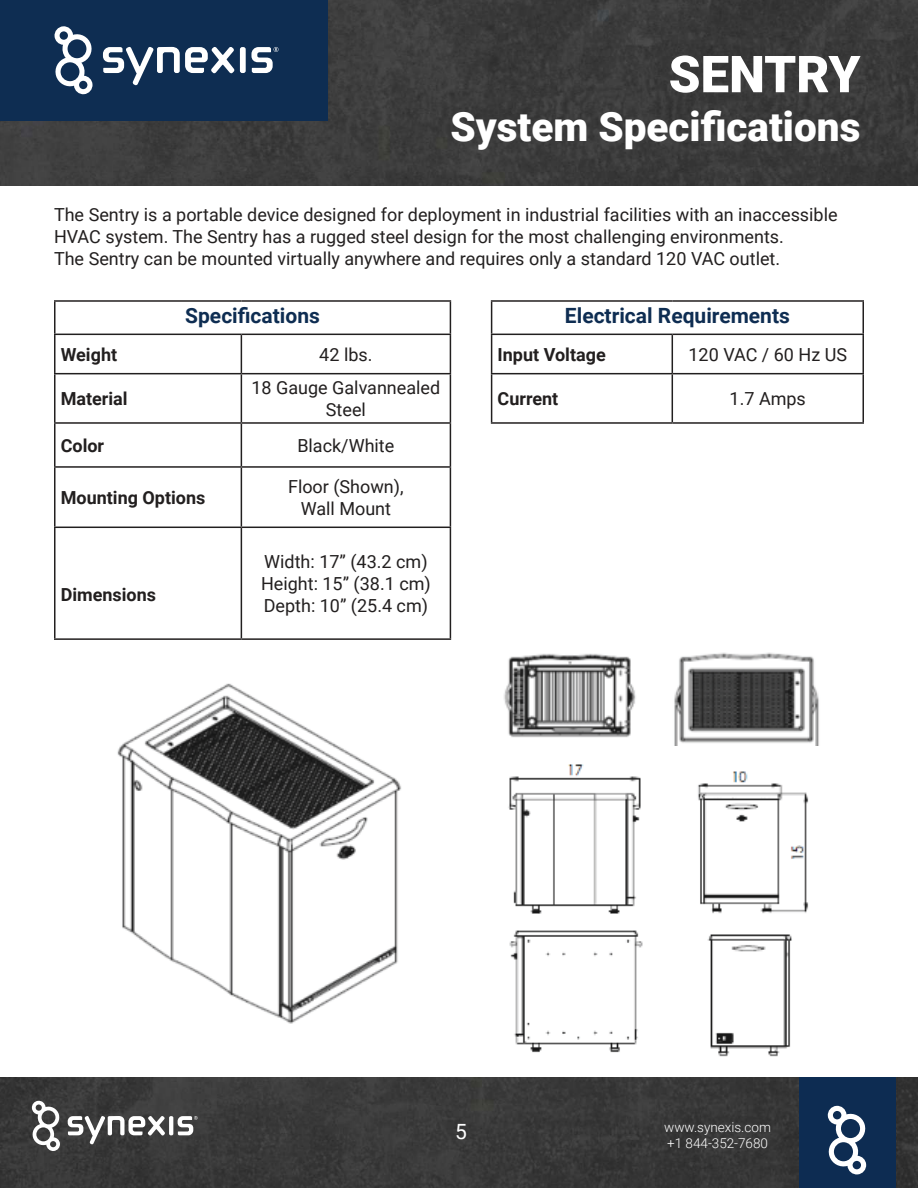
<style>
.page{position:relative;width:918px;height:1188px;background:#fff}
.page>*{position:absolute;margin:0;border:0;box-sizing:border-box;transform-origin:0 0}
.t1{font:900 51px "Roboto";color:#fff}
.t2{font:900 40.5px "Roboto";color:#fff}
.t3{font:700 21px "Roboto";color:#0e2d52}
.t4{font:21px "Roboto";color:#fff}
.t5{font:18px/21.6px "Roboto";color:#221f1f}
.t6{font:700 18px "Roboto";color:#221f1f}
.t7{font:300 13.5px/16.2px "Roboto";color:#fff}
</style>
<div class="page">
<img style="left:0;top:1078px;width:918px;height:110px">
<svg style="left:31px;top:1100px;width:30px;height:51px"></svg>
<hr style="left:169px;top:1116px;width:4px;height:19px;background:#fff;border-radius:2px">
<svg style="left:68px;top:1116px;width:97px;height:28px"></svg>
<svg style="left:178px;top:1116px;width:20px;height:19px"></svg>
<div style="left:799px;top:1078px;width:96px;height:110px;background:#0d2c52"></div>
<svg style="left:827px;top:1105px;width:40px;height:70px"></svg>
<div style="left:0;top:0;width:918px;height:186px;background:#3b3b3b"></div>
<div style="left:0;top:0;width:327px;height:121px;background:#0e2d52"></div>
<svg style="left:54px;top:26px;width:39px;height:69px"></svg>
<div style="left:240px;top:47px;width:6px;height:26px;background:#fff;border-radius:2px"></div>
<svg style="left:103px;top:47px;width:131px;height:38px"></svg>
<svg style="left:251px;top:47px;width:28px;height:26px"></svg>
<hr style="left:54px;top:300px;width:187px;height:2px;background:#221f1f">
<hr style="left:54px;top:302px;width:2px;height:32px;background:#221f1f">
<hr style="left:241px;top:300px;width:210px;height:2px;background:#221f1f">
<hr style="left:450px;top:302px;width:1px;height:32px;background:#221f1f">
<hr style="left:54px;top:334px;width:187px;height:1px;background:#221f1f">
<hr style="left:54px;top:335px;width:2px;height:38px;background:#221f1f">
<hr style="left:241px;top:334px;width:210px;height:1px;background:#221f1f">
<hr style="left:241px;top:335px;width:1px;height:38px;background:#221f1f">
<hr style="left:450px;top:335px;width:1px;height:38px;background:#221f1f">
<hr style="left:54px;top:373px;width:187px;height:1px;background:#221f1f">
<hr style="left:54px;top:374px;width:2px;height:48px;background:#221f1f">
<hr style="left:241px;top:373px;width:210px;height:1px;background:#221f1f">
<hr style="left:241px;top:374px;width:1px;height:48px;background:#221f1f">
<hr style="left:450px;top:374px;width:1px;height:48px;background:#221f1f">
<hr style="left:54px;top:422px;width:187px;height:2px;background:#221f1f">
<hr style="left:54px;top:424px;width:2px;height:42px;background:#221f1f">
<hr style="left:241px;top:422px;width:210px;height:2px;background:#221f1f">
<hr style="left:241px;top:424px;width:1px;height:42px;background:#221f1f">
<hr style="left:450px;top:424px;width:1px;height:42px;background:#221f1f">
<hr style="left:54px;top:466px;width:187px;height:2px;background:#221f1f">
<hr style="left:54px;top:468px;width:2px;height:59px;background:#221f1f">
<hr style="left:241px;top:466px;width:210px;height:2px;background:#221f1f">
<hr style="left:241px;top:468px;width:1px;height:59px;background:#221f1f">
<hr style="left:450px;top:468px;width:1px;height:59px;background:#221f1f">
<hr style="left:54px;top:527px;width:187px;height:1px;background:#221f1f">
<hr style="left:54px;top:528px;width:2px;height:110px;background:#221f1f">
<hr style="left:241px;top:527px;width:210px;height:1px;background:#221f1f">
<hr style="left:241px;top:528px;width:1px;height:110px;background:#221f1f">
<hr style="left:450px;top:528px;width:1px;height:110px;background:#221f1f">
<hr style="left:54px;top:638px;width:187px;height:2px;background:#221f1f">
<hr style="left:241px;top:638px;width:210px;height:2px;background:#221f1f">
<hr style="left:491px;top:300px;width:181px;height:2px;background:#221f1f">
<hr style="left:491px;top:302px;width:1px;height:32px;background:#221f1f">
<hr style="left:672px;top:300px;width:192px;height:2px;background:#221f1f">
<hr style="left:863px;top:302px;width:1px;height:32px;background:#221f1f">
<hr style="left:491px;top:334px;width:181px;height:1px;background:#221f1f">
<hr style="left:491px;top:335px;width:1px;height:38px;background:#221f1f">
<hr style="left:672px;top:334px;width:192px;height:1px;background:#221f1f">
<hr style="left:672px;top:335px;width:1px;height:38px;background:#221f1f">
<hr style="left:863px;top:335px;width:1px;height:38px;background:#221f1f">
<hr style="left:491px;top:373px;width:181px;height:1px;background:#221f1f">
<hr style="left:491px;top:374px;width:1px;height:48px;background:#221f1f">
<hr style="left:672px;top:373px;width:192px;height:1px;background:#221f1f">
<hr style="left:672px;top:374px;width:1px;height:48px;background:#221f1f">
<hr style="left:863px;top:374px;width:1px;height:48px;background:#221f1f">
<hr style="left:491px;top:422px;width:181px;height:2px;background:#221f1f">
<hr style="left:672px;top:422px;width:192px;height:2px;background:#221f1f">
<img style="left:117px;top:683px;width:284px;height:341px">
<img style="left:504px;top:653px;width:132px;height:85px">
<img style="left:674px;top:652px;width:145px;height:94px">
<img style="left:508px;top:764px;width:133px;height:150px">
<img style="left:698px;top:771px;width:111px;height:143px">
<img style="left:509px;top:930px;width:134px;height:123px">
<img style="left:707px;top:934px;width:85px;height:123px">
<h1 class="t1" style="left:669px;top:45px;width:193px">SENTRY</h1>
<h2 class="t2" style="left:450px;top:98px;width:412px">System Specifications</h2>
<p class="t5" style="left:54px;top:205px;width:785px">The Sentry is a portable device designed for deployment in industrial facilities with an inaccessible<br>HVAC system. The Sentry has a rugged steel design for the most challenging environments.<br>The Sentry can be mounted virtually anywhere and requires only a standard 120 VAC outlet.</p>
<p class="t3" style="left:185px;top:301px;width:136px">Specifications</p>
<p class="t6" style="left:61px;top:347px;width:58px">Weight</p>
<p class="t5" style="left:319px;top:345px;width:55px">42 lbs.</p>
<p class="t6" style="left:61px;top:391px;width:68px">Material</p>
<p class="t5" style="left:252px;top:378px;width:190px;text-align:center">18 Gauge Galvannealed<br>Steel</p>
<p class="t6" style="left:61px;top:438px;width:45px">Color</p>
<p class="t5" style="left:297px;top:436px;width:99px">Black/White</p>
<p class="t6" style="left:61px;top:490px;width:146px">Mounting Options</p>
<p class="t5" style="left:288px;top:477px;width:117px;text-align:center">Floor (Shown),<br>Wall Mount</p>
<p class="t3" style="left:565px;top:306px;width:226px">Electrical Requirements</p>
<p class="t6" style="left:498px;top:347px;width:110px">Input Voltage</p>
<p class="t5" style="left:689px;top:345px;width:160px">120 VAC / 60 Hz US</p>
<p class="t6" style="left:498px;top:391px;width:62px">Current</p>
<p class="t5" style="left:730px;top:389px;width:78px">1.7 Amps</p>
<p class="t6" style="left:61px;top:587px;width:97px">Dimensions</p>
<p class="t5" style="left:261px;top:552px;width:171px">Width: 17” (43.2 cm)<br>Height: 15” (38.1 cm)<br>Depth: 10” (25.4 cm)</p>
<p class="t4" style="left:455px;top:1122px;width:13px">5</p>
<p class="t7" style="left:664px;top:1121px;width:108px">www.synexis.com +1 844-352-7680</p>
</div>
